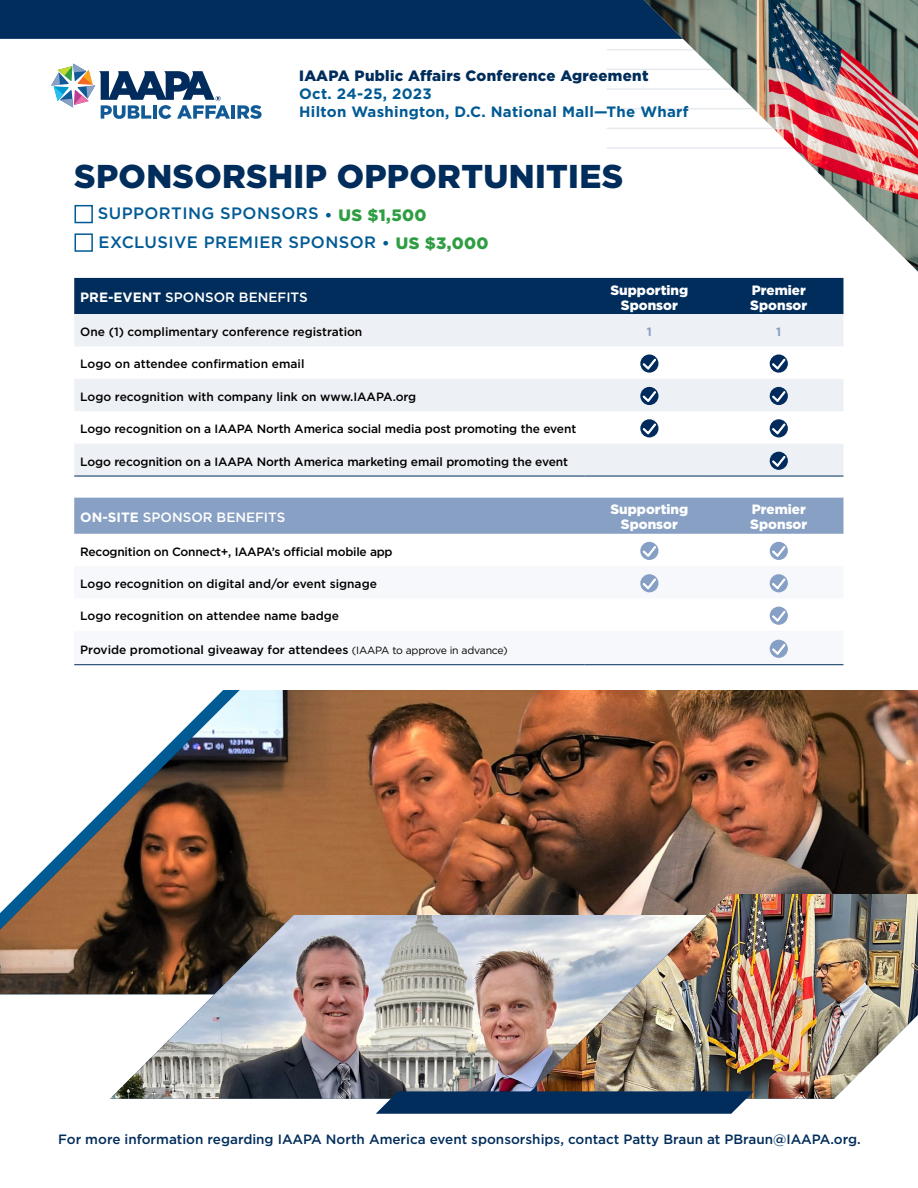
<style>
.page{position:relative;width:918px;height:1188px;background:#fff}
.page>*{position:absolute;margin:0;border:0;box-sizing:border-box;transform-origin:0 0}
.Heading{font:900 33px "Gotham";letter-spacing:.01em;color:#002d5b}
.header_line_items{font:500 16.5px "Gotham";letter-spacing:.025em;color:#005a94}
.t1{font:700 15px/18px "Gotham";letter-spacing:.02em;color:#005a94}
.t2{font:900 15px "Gotham";letter-spacing:.02em;color:#002d5b}
.t3{font:500 13.5px "Gotham";color:#002d5b}
.in-table_column_head{font:900 13.5px/15px "Gotham";color:#fff;text-align:center}
.in-table_column_head-2{font:500 13.5px "Gotham";color:#fff}
.table_text{font:500 12px "Gotham";letter-spacing:-.01em;color:#000}
.table_text-2{font:700 12px "Gotham";color:#87a0c4}
.s1{font-weight:900;color:#2f9e43}
.s2{font-weight:700}
.s3{font-weight:400;font-size:10.5px}
</style>
<div class="page">
<hr style="left:607px;top:128px;width:311px;height:1px;background:#e6eaef">
<hr style="left:607px;top:69px;width:311px;height:1px;background:#e6eaef">
<hr style="left:607px;top:147px;width:311px;height:2px;background:#e6eaef">
<hr style="left:607px;top:88px;width:311px;height:2px;background:#e6eaef">
<hr style="left:607px;top:49px;width:311px;height:1px;background:#e6eaef">
<hr style="left:607px;top:108px;width:311px;height:1px;background:#e6eaef">
<div style="left:0;top:0;width:630px;height:39px;background:#002d5b"></div>
<hr style="left:231px;top:105px;width:4px;height:14px;background:#125a96">
<svg style="left:237px;top:105px;width:25px;height:14px"></svg>
<svg style="left:51px;top:64px;width:179px;height:55px"></svg>
<img style="left:630px;top:0;width:288px;height:272px">
<div style="left:75px;top:205px;width:18px;height:18px;border:2px solid #005a94"></div>
<div style="left:75px;top:233px;width:18px;height:19px;border:2px solid #005a94"></div>
<div style="left:74px;top:278px;width:769px;height:36px;background:#002d5b"></div>
<svg style="left:74px;top:314px;width:769px;height:162px;fill:#edf0f4"></svg>
<div style="left:74px;top:498px;width:769px;height:36px;background:#87a0c4"></div>
<hr style="left:74px;top:476px;width:511px;height:1px;background:#002d5b">
<hr style="left:585px;top:476px;width:129px;height:1px;background:#002d5b">
<hr style="left:714px;top:476px;width:129px;height:1px;background:#002d5b">
<hr style="left:74px;top:664px;width:511px;height:1px;background:#002d5b">
<hr style="left:585px;top:664px;width:129px;height:1px;background:#002d5b">
<hr style="left:714px;top:664px;width:129px;height:1px;background:#002d5b">
<svg style="left:640px;top:354px;width:18px;height:19px"></svg>
<svg style="left:643px;top:359px;width:13px;height:11px"></svg>
<svg style="left:770px;top:354px;width:18px;height:19px"></svg>
<svg style="left:772px;top:359px;width:14px;height:11px"></svg>
<div style="left:640px;top:387px;width:18px;height:18px;background:#002b5c;border-radius:50%"></div>
<svg style="left:643px;top:391px;width:13px;height:11px"></svg>
<div style="left:770px;top:387px;width:18px;height:18px;background:#002b5c;border-radius:50%"></div>
<svg style="left:772px;top:391px;width:14px;height:11px"></svg>
<svg style="left:640px;top:419px;width:18px;height:18px"></svg>
<svg style="left:643px;top:423px;width:13px;height:11px"></svg>
<svg style="left:770px;top:419px;width:18px;height:18px"></svg>
<svg style="left:772px;top:423px;width:14px;height:11px"></svg>
<div style="left:770px;top:452px;width:18px;height:18px;background:#002b5c;border-radius:50%"></div>
<svg style="left:772px;top:456px;width:14px;height:11px"></svg>
<div style="left:640px;top:542px;width:18px;height:18px;background:#869fc4;border-radius:50%"></div>
<svg style="left:643px;top:546px;width:13px;height:11px"></svg>
<div style="left:770px;top:542px;width:18px;height:18px;background:#869fc4;border-radius:50%"></div>
<svg style="left:772px;top:546px;width:14px;height:11px"></svg>
<div style="left:640px;top:574px;width:18px;height:18px;background:#869fc4;border-radius:50%"></div>
<svg style="left:643px;top:578px;width:13px;height:11px"></svg>
<div style="left:770px;top:574px;width:18px;height:18px;background:#869fc4;border-radius:50%"></div>
<svg style="left:772px;top:578px;width:14px;height:11px"></svg>
<div style="left:770px;top:607px;width:18px;height:18px;background:#869fc4;border-radius:50%"></div>
<svg style="left:772px;top:611px;width:14px;height:11px"></svg>
<div style="left:770px;top:640px;width:18px;height:18px;background:#869fc4;border-radius:50%"></div>
<svg style="left:772px;top:644px;width:14px;height:11px"></svg>
<img style="left:0;top:690px;width:918px;height:304px">
<img style="left:110px;top:915px;width:414px;height:184px">
<svg style="left:524px;top:894px;width:13px;height:197px;background:#a48e8d"></svg>
<img style="left:537px;top:894px;width:381px;height:205px">
<svg style="left:376px;top:1091px;width:378px;height:23px;background:#0f3862"></svg>
<p class="t2" style="left:299px;top:65px;width:351px">IAAPA Public Affairs Conference Agreement</p>
<p class="t1" style="left:299px;top:84px;width:391px">Oct. 24-25, 2023<br>Hilton Washington, D.C. National Mall—The Wharf</p>
<p class="Heading" style="left:74px;top:154px;width:550px">SPONSORSHIP OPPORTUNITIES</p>
<p class="header_line_items" style="left:98px;top:203px;width:330px">SUPPORTING SPONSORS • <span class="s1">US $1,500</span></p>
<p class="header_line_items" style="left:99px;top:231px;width:392px">EXCLUSIVE PREMIER SPONSOR • <span class="s1">US $3,000</span></p>
<p class="in-table_column_head-2" style="left:80px;top:288px;width:229px"><span class="s2">PRE-EVENT</span> SPONSOR BENEFITS</p>
<p class="in-table_column_head" style="left:611px;top:282px;width:79px">Supporting<br>Sponsor</p>
<p class="in-table_column_head" style="left:750px;top:282px;width:58px;text-align:left">Premier<br>Sponsor</p>
<p class="table_text" style="left:80px;top:324px;width:284px">One (1) complimentary conference registration</p>
<p class="table_text-2" style="left:647px;top:324px;width:7px">1</p>
<p class="table_text-2" style="left:776px;top:324px;width:7px">1</p>
<p class="table_text" style="left:80px;top:356px;width:226px">Logo on attendee confirmation email</p>
<p class="table_text" style="left:80px;top:389px;width:338px">Logo recognition with company link on www.IAAPA.org</p>
<p class="table_text" style="left:80px;top:421px;width:498px">Logo recognition on a IAAPA North America social media post promoting the event</p>
<p class="table_text" style="left:80px;top:453px;width:489px">Logo recognition on a IAAPA North America marketing email promoting the event</p>
<p class="in-table_column_head-2" style="left:80px;top:508px;width:207px"><span class="s2">ON-SITE</span> SPONSOR BENEFITS</p>
<p class="in-table_column_head" style="left:611px;top:502px;width:79px">Supporting<br>Sponsor</p>
<p class="in-table_column_head" style="left:750px;top:502px;width:58px;text-align:left">Premier<br>Sponsor</p>
<p class="table_text" style="left:80px;top:544px;width:314px">Recognition on Connect+, IAAPA’s official mobile app</p>
<p class="table_text" style="left:80px;top:576px;width:298px">Logo recognition on digital and/or event signage</p>
<p class="table_text" style="left:80px;top:608px;width:260px">Logo recognition on attendee name badge</p>
<p class="table_text" style="left:80px;top:641px;width:429px">Provide promotional giveaway for attendees <span class="s3">(IAAPA to approve in advance)</span></p>
<p class="t3" style="left:58px;top:1130px;width:804px">For more information regarding IAAPA North America event sponsorships, contact Patty Braun at PBraun@IAAPA.org.</p>
</div>
